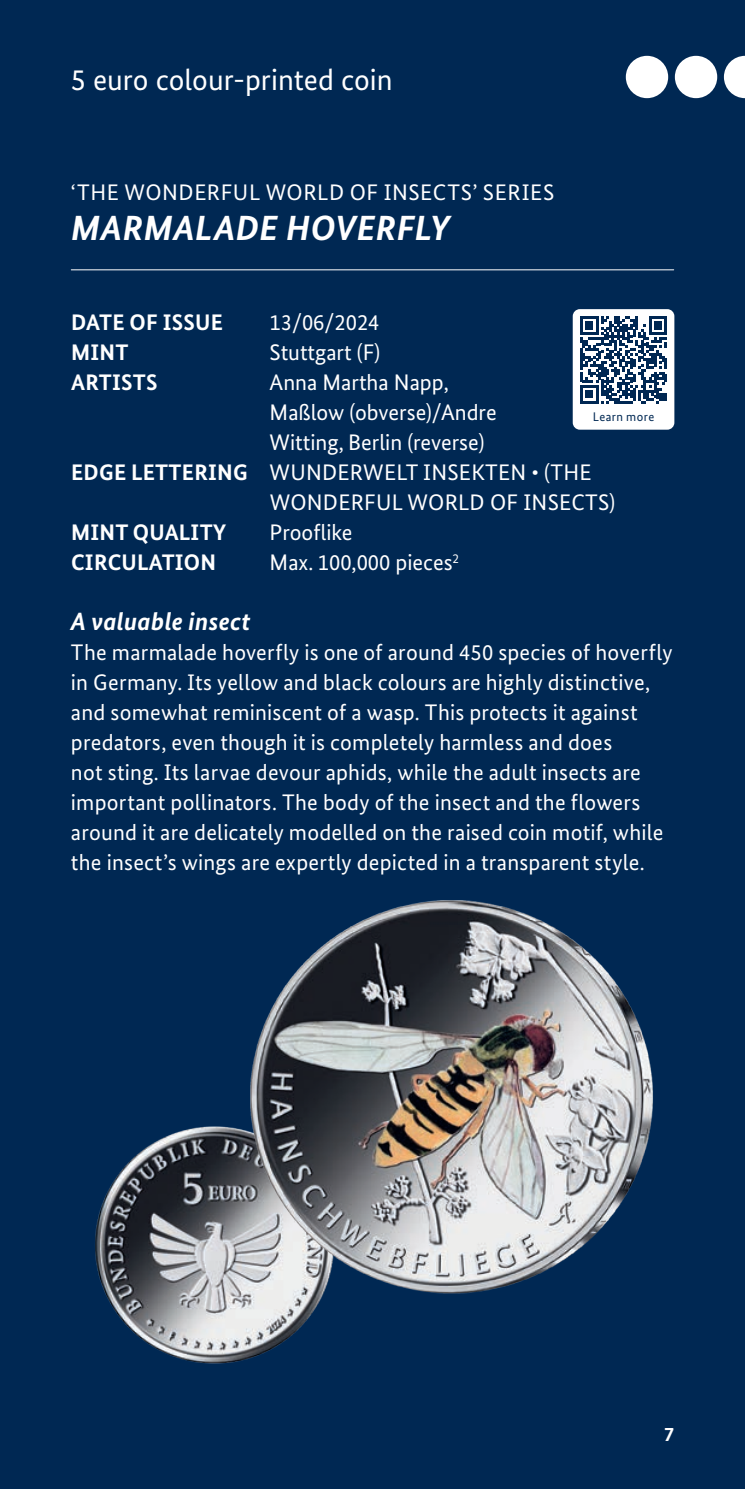
<style>
.page{position:relative;width:745px;height:1489px;background:#fff}
.page>*{position:absolute;margin:0;border:0;box-sizing:border-box;transform-origin:0 0}
.t1{font:italic 700 35px "Bundes Sans";letter-spacing:.015em;color:#fff}
.t2{font:30px "Bundes Sans";color:#fff}
.t3{font:italic 700 25px "Bundes Sans";letter-spacing:.01em;color:#fff}
.t4{font:22.5px/30px "Bundes Sans";letter-spacing:.01em;color:#fff}
.t5{font:700 22.5px "Bundes Sans";letter-spacing:.01em;color:#fff}
.t6{font:700 20px "Bundes Sans";color:#fff}
.t7{font:12.5px "Bundes Sans";letter-spacing:.035em;color:#002853}
.s1{font-weight:700}
</style>
<div class="page">
<div style="left:0;top:0;width:744px;height:1488px;background:#002853"></div>
<img style="left:95px;top:1126px;width:197px;height:238px">
<img style="left:220px;top:900px;width:433px;height:435px">
<hr style="left:71px;top:269px;width:602px;height:1px;background:#fff">
<div style="left:674px;top:56px;width:42px;height:42px;background:#fff;border-radius:50%"></div>
<div style="left:625px;top:56px;width:42px;height:42px;background:#fff;border-radius:50%"></div>
<svg style="left:723px;top:56px;width:21px;height:42px"></svg>
<div style="left:572px;top:309px;width:102px;height:120px;background:#fff;border-radius:7px"></div>
<svg style="left:580px;top:316px;width:86px;height:87px"></svg>
<h2 class="t2" style="left:71px;top:61px;width:323px">5 euro colour-printed coin</h2>
<p class="t4" style="left:71px;top:177px;width:484px">‘THE WONDERFUL WORLD OF INSECTS’ SERIES</p>
<h1 class="t1" style="left:71px;top:207px;width:380px">MARMALADE HOVERFLY</h1>
<p class="t5" style="left:71px;top:309px;width:153px">DATE OF ISSUE</p>
<p class="t4" style="left:269px;top:307px;width:111px">13/06/2024</p>
<p class="t5" style="left:71px;top:339px;width:59px">MINT</p>
<p class="t4" style="left:269px;top:337px;width:112px">Stuttgart (F)</p>
<p class="t5" style="left:71px;top:369px;width:88px">ARTISTS</p>
<p class="t4" style="left:269px;top:367px;width:180px">Anna Martha Napp,</p>
<p class="t4" style="left:269px;top:397px;width:228px">Maßlow (obverse)/Andre</p>
<p class="t4" style="left:269px;top:427px;width:216px">Witting, Berlin (reverse)</p>
<p class="t4" style="left:71px;top:457px;width:521px"><span class="s1">EDGE LETTERING</span> WUNDERWELT INSEKTEN ∙ (THE</p>
<p class="t4" style="left:269px;top:487px;width:347px">WONDERFUL WORLD OF INSECTS)</p>
<p class="t5" style="left:71px;top:519px;width:156px">MINT QUALITY</p>
<p class="t4" style="left:269px;top:517px;width:84px">Prooflike</p>
<p class="t5" style="left:71px;top:548px;width:146px">CIRCULATION</p>
<p class="t4" style="left:269px;top:547px;width:191px">Max. 100,000 pieces<sup>2</sup></p>
<p class="t7" style="left:592px;top:408px;width:63px">Learn more</p>
<p class="t3" style="left:71px;top:606px;width:181px">A valuable insect</p>
<p class="t4" style="left:71px;top:637px;width:602px">The marmalade hoverfly is one of around 450 species of hoverfly in Germany. Its yellow and black colours are highly distinctive, and somewhat reminiscent of a wasp. This protects it against predators, even though it is completely harmless and does<br>not sting. Its larvae devour aphids, while the adult insects are important pollinators. The body of the insect and the flowers around it are delicately modelled on the raised coin motif, while the insect’s wings are expertly depicted in a transparent style.</p>
<p class="t6" style="left:663px;top:1421px;width:11px">7</p>
</div>
